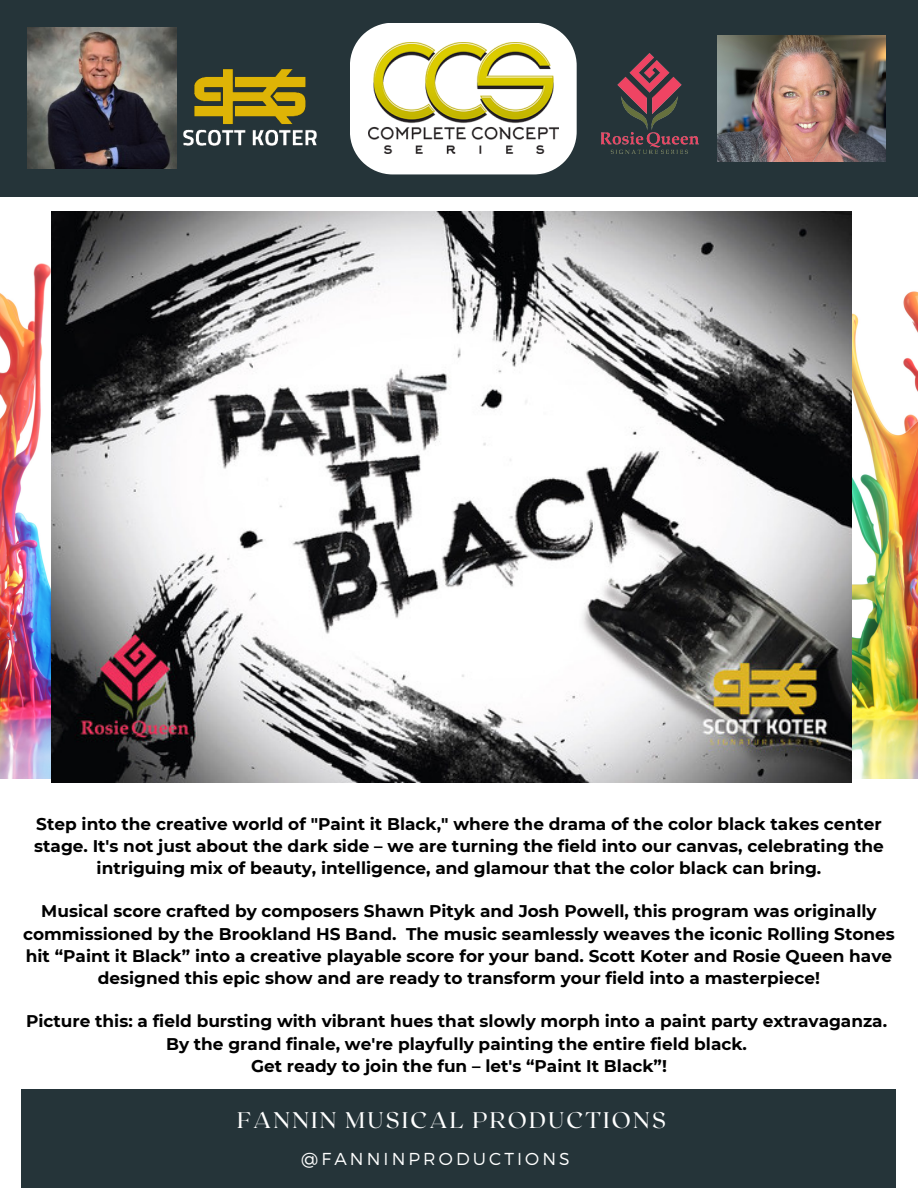
<style>
.page{position:relative;width:918px;height:1188px;background:#fff}
.page>*{position:absolute;margin:0;border:0;box-sizing:border-box;transform-origin:0 0}
.t1{font:22.5px "Roxborough CF";letter-spacing:.1em;color:#fff}
.t2{font:300 17.25px "Montserrat";letter-spacing:.18em;color:#fff}
.t3{font:700 16.95px/22.2px "Montserrat";color:#010101;text-align:center}
</style>
<div class="page">
<div style="left:0;top:0;width:918px;height:197px;background:#253439"></div>
<div style="left:22px;top:1089px;width:874px;height:99px;background:#253439"></div>
<img style="left:0;top:211px;width:175px;height:568px">
<img style="left:744px;top:211px;width:174px;height:568px">
<img style="left:51px;top:212px;width:800px;height:570px">
<img style="left:601px;top:53px;width:97px;height:100px">
<img style="left:176px;top:53px;width:141px;height:108px">
<img style="left:28px;top:28px;width:148px;height:140px">
<img style="left:718px;top:35px;width:167px;height:126px">
<svg style="left:350px;top:23px;width:227px;height:151px;background:#e5e6e6"></svg>
<img style="left:368px;top:43px;width:190px;height:110px">
<p class="t3" style="left:34px;top:813px;width:851px">Step into the creative world of "Paint it Black," where the drama of the color black takes center stage. It's not just about the dark side – we are turning the field into our canvas, celebrating the intriguing mix of beauty, intelligence, and glamour that the color black can bring.</p>
<p class="t3" style="left:23px;top:900px;width:873px">Musical score crafted by composers Shawn Pityk and Josh Powell, this program was originally commissioned by the Brookland HS Band. The music seamlessly weaves the iconic Rolling Stones hit “Paint it Black” into a creative playable score for your band. Scott Koter and Rosie Queen have designed this epic show and are ready to transform your field into a masterpiece!</p>
<p class="t3" style="left:26px;top:1010px;width:863px">Picture this: a field bursting with vibrant hues that slowly morph into a paint party extravaganza.</p>
<p class="t3" style="left:166px;top:1032px;width:582px">By the grand finale, we're playfully painting the entire field black.</p>
<p class="t3" style="left:251px;top:1055px;width:417px">Get ready to join the fun – let's “Paint It Black”!</p>
<p class="t1" style="left:237px;top:1105px;width:430px">FANNIN MUSICAL PRODUCTIONS</p>
<p class="t2" style="left:301px;top:1147px;width:270px">@FANNINPRODUCTIONS</p>
</div>
